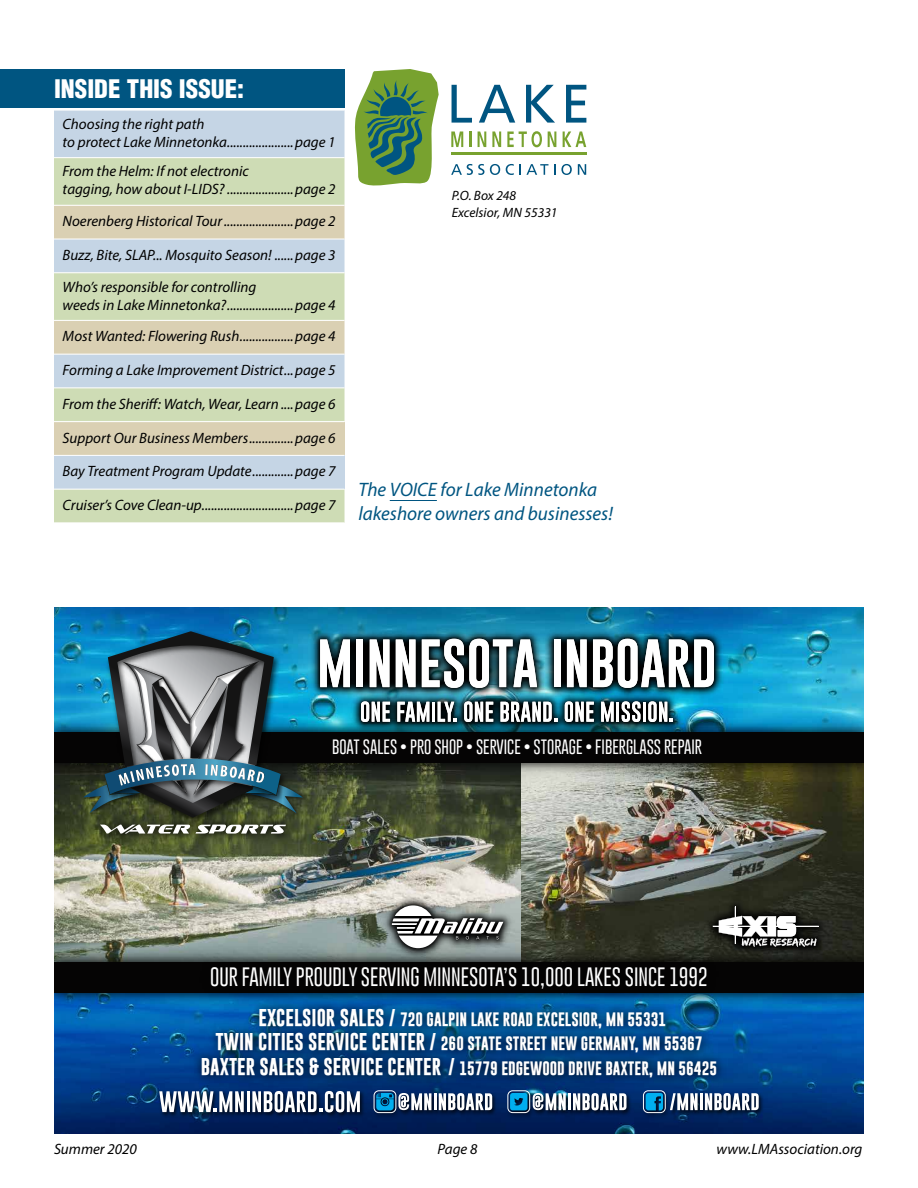
<style>
.page{position:relative;width:918px;height:1188px;background:#fff}
.page>*{position:absolute;margin:0;border:0;box-sizing:border-box;transform-origin:0 0}
.t1{font:900 condensed 25.05px "Helvetica";color:#fff}
.t2{font:italic 19.5px/24px "Myriad Pro";color:#005581}
.t3{font:100 19.35px "Gobold";color:#fff}
.t4{font:100 15.15px "Gobold";color:#fff}
.t5{font:italic 15px/18px "Myriad Pro";color:#000}
.t6{font:700 14.1px/24.6px "Gobold";color:#fff;text-align:center}
.t7{font:italic 13.5px/16.5px "Myriad Pro";color:#000}
.s1{font-size:17.55px}
</style>
<div class="page">
<div style="left:0;top:69px;width:345px;height:39px;background:#005581"></div>
<svg style="left:452px;top:85px;width:20px;height:38px"></svg>
<svg style="left:479px;top:85px;width:36px;height:38px"></svg>
<svg style="left:526px;top:85px;width:29px;height:38px"></svg>
<svg style="left:566px;top:85px;width:20px;height:38px"></svg>
<svg style="left:451px;top:131px;width:12px;height:16px"></svg>
<hr style="left:469px;top:131px;width:3px;height:16px;background:#78a22f">
<svg style="left:478px;top:131px;width:8px;height:16px"></svg>
<svg style="left:492px;top:131px;width:9px;height:16px"></svg>
<svg style="left:507px;top:131px;width:35px;height:16px"></svg>
<svg style="left:548px;top:131px;width:8px;height:16px"></svg>
<svg style="left:563px;top:131px;width:23px;height:16px"></svg>
<svg style="left:451px;top:164px;width:33px;height:11px"></svg>
<svg style="left:490px;top:164px;width:10px;height:11px"></svg>
<svg style="left:506px;top:164px;width:8px;height:11px"></svg>
<svg style="left:520px;top:164px;width:28px;height:11px"></svg>
<svg style="left:561px;top:164px;width:11px;height:11px"></svg>
<svg style="left:578px;top:164px;width:8px;height:11px"></svg>
<svg style="left:354px;top:69px;width:85px;height:117px"></svg>
<hr style="left:451px;top:153px;width:135px;height:2px;background:#78a22f">
<hr style="left:390px;top:500px;width:47px;height:1px;background:#005581">
<img style="left:54px;top:780px;width:467px;height:164px">
<img style="left:521px;top:780px;width:343px;height:164px">
<svg style="left:54px;top:1010px;width:810px;height:124px;background:#013c84"></svg>
<img style="left:54px;top:608px;width:810px;height:107px">
<img style="left:54px;top:715px;width:810px;height:65px">
<div style="left:54px;top:732px;width:810px;height:31px;background:#050404"></div>
<img style="left:187px;top:1010px;width:544px;height:82px">
<img style="left:90px;top:819px;width:207px;height:25px">
<svg style="left:196px;top:825px;width:90px;height:9px"></svg>
<svg style="left:100px;top:825px;width:90px;height:9px"></svg>
<img style="left:81px;top:782px;width:227px;height:37px">
<img style="left:103px;top:626px;width:181px;height:202px">
<img style="left:83px;top:631px;width:220px;height:187px">
<img style="left:379px;top:893px;width:452px;height:51px">
<img style="left:388px;top:902px;width:434px;height:42px">
<svg style="left:392px;top:905px;width:111px;height:39px"></svg>
<hr style="left:713px;top:926px;width:106px;height:1px;background:#fff">
<hr style="left:735px;top:907px;width:1px;height:37px;background:#fff">
<svg style="left:719px;top:916px;width:98px;height:28px"></svg>
<img style="left:308px;top:626px;width:419px;height:106px">
<img style="left:317px;top:635px;width:400px;height:90px">
<svg style="left:320px;top:640px;width:30px;height:47px"></svg>
<div style="left:356px;top:640px;width:7px;height:47px;background:#fff"></div>
<svg style="left:370px;top:640px;width:19px;height:47px"></svg>
<svg style="left:396px;top:640px;width:19px;height:47px"></svg>
<svg style="left:422px;top:639px;width:115px;height:49px"></svg>
<div style="left:554px;top:640px;width:7px;height:47px;background:#fff"></div>
<svg style="left:567px;top:640px;width:20px;height:47px"></svg>
<svg style="left:593px;top:639px;width:121px;height:49px"></svg>
<svg style="left:361px;top:701px;width:29px;height:21px"></svg>
<svg style="left:397px;top:702px;width:32px;height:20px"></svg>
<hr style="left:432px;top:702px;width:3px;height:20px;background:#fff">
<svg style="left:438px;top:702px;width:19px;height:20px"></svg>
<svg style="left:464px;top:701px;width:29px;height:21px"></svg>
<svg style="left:501px;top:702px;width:56px;height:20px"></svg>
<svg style="left:565px;top:701px;width:29px;height:21px"></svg>
<svg style="left:601px;top:702px;width:13px;height:20px"></svg>
<hr style="left:616px;top:702px;width:3px;height:20px;background:#fff">
<svg style="left:622px;top:701px;width:18px;height:21px"></svg>
<hr style="left:643px;top:702px;width:3px;height:20px;background:#fff">
<svg style="left:648px;top:701px;width:25px;height:21px"></svg>
<img style="left:370px;top:1087px;width:396px;height:33px">
<hr style="left:434px;top:1093px;width:3px;height:17px;background:#fff">
<svg style="left:439px;top:1093px;width:53px;height:17px"></svg>
<hr style="left:568px;top:1093px;width:3px;height:17px;background:#fff">
<svg style="left:573px;top:1093px;width:54px;height:17px"></svg>
<svg style="left:670px;top:1093px;width:28px;height:17px"></svg>
<hr style="left:700px;top:1093px;width:3px;height:17px;background:#fff">
<svg style="left:705px;top:1093px;width:54px;height:17px"></svg>
<svg style="left:376px;top:1093px;width:55px;height:17px"></svg>
<svg style="left:510px;top:1093px;width:56px;height:17px"></svg>
<svg style="left:646px;top:1093px;width:17px;height:17px"></svg>
<div style="left:374px;top:1090px;width:22px;height:23px;border:1px solid #fff;border-radius:5px"></div>
<div style="left:507px;top:1090px;width:23px;height:23px;border:1px solid #fff;border-radius:5px"></div>
<div style="left:643px;top:1090px;width:23px;height:23px;border:1px solid #fff;border-radius:5px"></div>
<img style="left:156px;top:1088px;width:211px;height:32px">
<svg style="left:159px;top:1091px;width:85px;height:21px"></svg>
<hr style="left:247px;top:1091px;width:3px;height:21px;background:#fff">
<svg style="left:252px;top:1091px;width:108px;height:21px"></svg>
<img style="left:54px;top:944px;width:810px;height:66px">
<div style="left:54px;top:962px;width:810px;height:30px;background:#050404"></div>
<img style="left:197px;top:954px;width:524px;height:49px">
<div style="left:54px;top:111px;width:291px;height:277px;background:#c5d5e5"></div>
<div style="left:54px;top:158px;width:291px;height:47px;background:#cedcb5"></div>
<svg style="left:54px;top:206px;width:291px;height:148px;background:#d1d5bf"></svg>
<div style="left:54px;top:389px;width:291px;height:134px;background:#cedcb5"></div>
<div style="left:54px;top:422px;width:291px;height:33px;background:#dad0b3"></div>
<div style="left:54px;top:455px;width:291px;height:34px;background:#c5d5e5"></div>
<hr style="left:54px;top:157px;width:291px;height:1px;background:#fff">
<hr style="left:54px;top:205px;width:291px;height:1px;background:#fff">
<hr style="left:54px;top:239px;width:291px;height:1px;background:#fff">
<hr style="left:54px;top:272px;width:291px;height:1px;background:#fff">
<hr style="left:54px;top:320px;width:291px;height:1px;background:#fff">
<hr style="left:54px;top:354px;width:291px;height:1px;background:#fff">
<hr style="left:54px;top:421px;width:291px;height:1px;background:#fff">
<hr style="left:54px;top:455px;width:291px;height:1px;background:#fff">
<hr style="left:54px;top:489px;width:291px;height:1px;background:#fff">
<h1 class="t1" style="left:54px;top:73px;width:192px">INSIDE THIS ISSUE:</h1>
<p class="t5" style="left:63px;top:115px;width:274px">Choosing the right path<br>to protect Lake Minnetonka.....................page 1</p>
<p class="t5" style="left:63px;top:162px;width:274px">From the Helm: If not electronic<br>tagging, how about I-LIDS? .....................page 2</p>
<p class="t5" style="left:63px;top:212px;width:274px">Noerenberg Historical Tour......................page 2</p>
<p class="t5" style="left:63px;top:239px;width:274px;line-height:31.7px">Buzz, Bite, SLAP... Mosquito Season! ......page 3<br>Who’s responsible for controlling</p>
<p class="t5" style="left:63px;top:288px;width:274px;line-height:31.7px">weeds in Lake Minnetonka?.....................page 4<br>Most Wanted: Flowering Rush.................page 4</p>
<p class="t5" style="left:63px;top:361px;width:274px">Forming a Lake Improvement District...page 5</p>
<p class="t5" style="left:63px;top:394px;width:274px">From the Sheriff: Watch, Wear, Learn ....page 6</p>
<p class="t5" style="left:63px;top:428px;width:274px">Support Our Business Members..............page 6</p>
<p class="t5" style="left:63px;top:462px;width:274px">Bay Treatment Program Update.............page 7</p>
<p class="t5" style="left:63px;top:496px;width:274px">Cruiser’s Cove Clean-up.............................page 7</p>
<p class="t7" style="left:452px;top:187px;width:107px">P.O. Box 248<br>Excelsior, MN 55331</p>
<h2 class="t2" style="left:358px;top:477px;width:256px">The VOICE for Lake Minnetonka lakeshore owners and businesses!</h2>
<p class="t4" style="left:332px;top:737px;width:371px">BOAT SALES • PRO SHOP • SERVICE • STORAGE • FIBERGLASS REPAIR</p>
<p class="t3" style="left:210px;top:964px;width:499px">OUR FAMILY PROUDLY SERVING MINNESOTA’S 10,000 LAKES SINCE 1992</p>
<p class="t6" style="left:201px;top:1007px;width:518px"><span class="s1">EXCELSIOR SALES /</span> 720 GALPIN LAKE ROAD EXCELSIOR, MN 55331<br><span class="s1">TWIN CITIES SERVICE CENTER /</span> 260 STATE STREET NEW GERMANY, MN 55367<br><span class="s1">BAXTER SALES &amp; SERVICE CENTER /</span> 15779 EDGEWOOD DRIVE BAXTER, MN 56425</p>
<p class="t5" style="left:54px;top:1140px;width:84px">Summer 2020</p>
<p class="t5" style="left:438px;top:1140px;width:41px">Page 8</p>
<p class="t5" style="left:717px;top:1140px;width:147px">www.LMAssociation.org</p>
</div>
